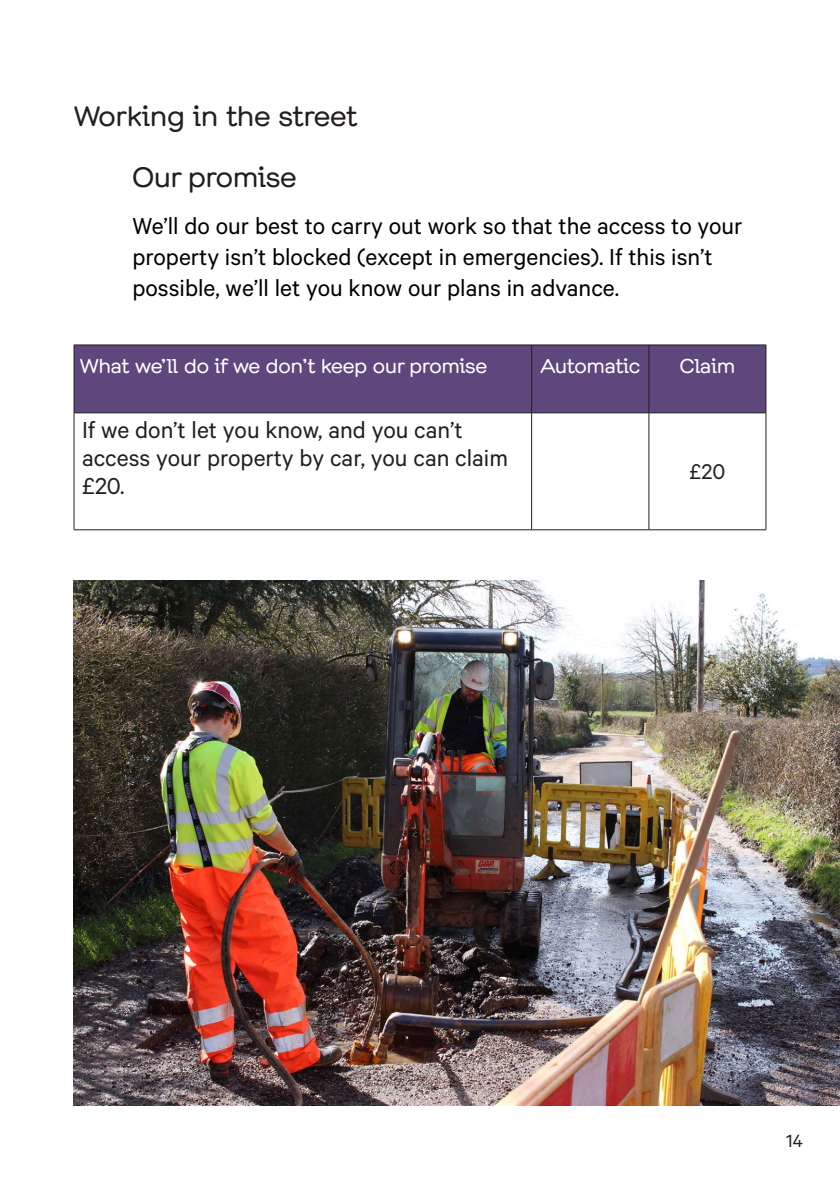
<style>
.page{position:relative;width:840px;height:1191px;background:#fff}
.page>*{position:absolute;margin:0;border:0;box-sizing:border-box;transform-origin:0 0}
.Section_Heading_for{font:28px "Chapeau";color:#231f20}
.Section_Heading{font:28px "Chapeau";letter-spacing:-.005em;color:#231f20}
.t1{font:26px/31.2px "Calibre";color:#000}
.t2{font:26px/28px "Calibre";color:#231f20}
.t3{font:24px "Calibre";color:#231f20}
.t4{font:20px "Chapeau";letter-spacing:-.01em;color:#fff}
.t5{font:20px "Calibre";color:#231f20}
</style>
<div class="page">
<div style="left:75px;top:345px;width:690px;height:67px;background:#5d477d"></div>
<hr style="left:74px;top:344px;width:457px;height:1px;background:#231f20">
<hr style="left:74px;top:345px;width:1px;height:67px;background:#231f20">
<hr style="left:531px;top:344px;width:117px;height:1px;background:#231f20">
<hr style="left:531px;top:345px;width:1px;height:67px;background:#231f20">
<hr style="left:648px;top:344px;width:117px;height:1px;background:#231f20">
<hr style="left:648px;top:345px;width:1px;height:67px;background:#231f20">
<hr style="left:765px;top:345px;width:1px;height:67px;background:#231f20">
<hr style="left:74px;top:412px;width:457px;height:1px;background:#231f20">
<hr style="left:74px;top:413px;width:1px;height:116px;background:#231f20">
<hr style="left:531px;top:412px;width:117px;height:1px;background:#231f20">
<hr style="left:531px;top:413px;width:1px;height:116px;background:#231f20">
<hr style="left:648px;top:412px;width:117px;height:1px;background:#231f20">
<hr style="left:648px;top:413px;width:1px;height:116px;background:#231f20">
<hr style="left:765px;top:413px;width:1px;height:116px;background:#231f20">
<hr style="left:74px;top:529px;width:457px;height:1px;background:#231f20">
<hr style="left:531px;top:529px;width:117px;height:1px;background:#231f20">
<hr style="left:648px;top:529px;width:117px;height:1px;background:#231f20">
<img style="left:74px;top:580px;width:765px;height:526px">
<p class="Section_Heading_for" style="left:74px;top:95px;width:285px">Working in the street</p>
<p class="Section_Heading" style="left:132px;top:156px;width:165px">Our promise</p>
<p class="t1" style="left:132px;top:209px;width:611px">We’ll do our best to carry out work so that the access to your property isn’t blocked (except in emergencies). If this isn’t possible, we’ll let you know our plans in advance.</p>
<p class="t4" style="left:80px;top:350px;width:408px">What we’ll do if we don’t keep our promise</p>
<p class="t4" style="left:540px;top:350px;width:101px">Automatic</p>
<p class="t4" style="left:679px;top:350px;width:57px">Claim</p>
<p class="t2" style="left:82px;top:415px;width:427px">If we don’t let you know, and you can’t access your property by car, you can claim £20.</p>
<p class="t3" style="left:689px;top:458px;width:37px">£20</p>
<p class="t5" style="left:785px;top:1129px;width:18px">14</p>
</div>
